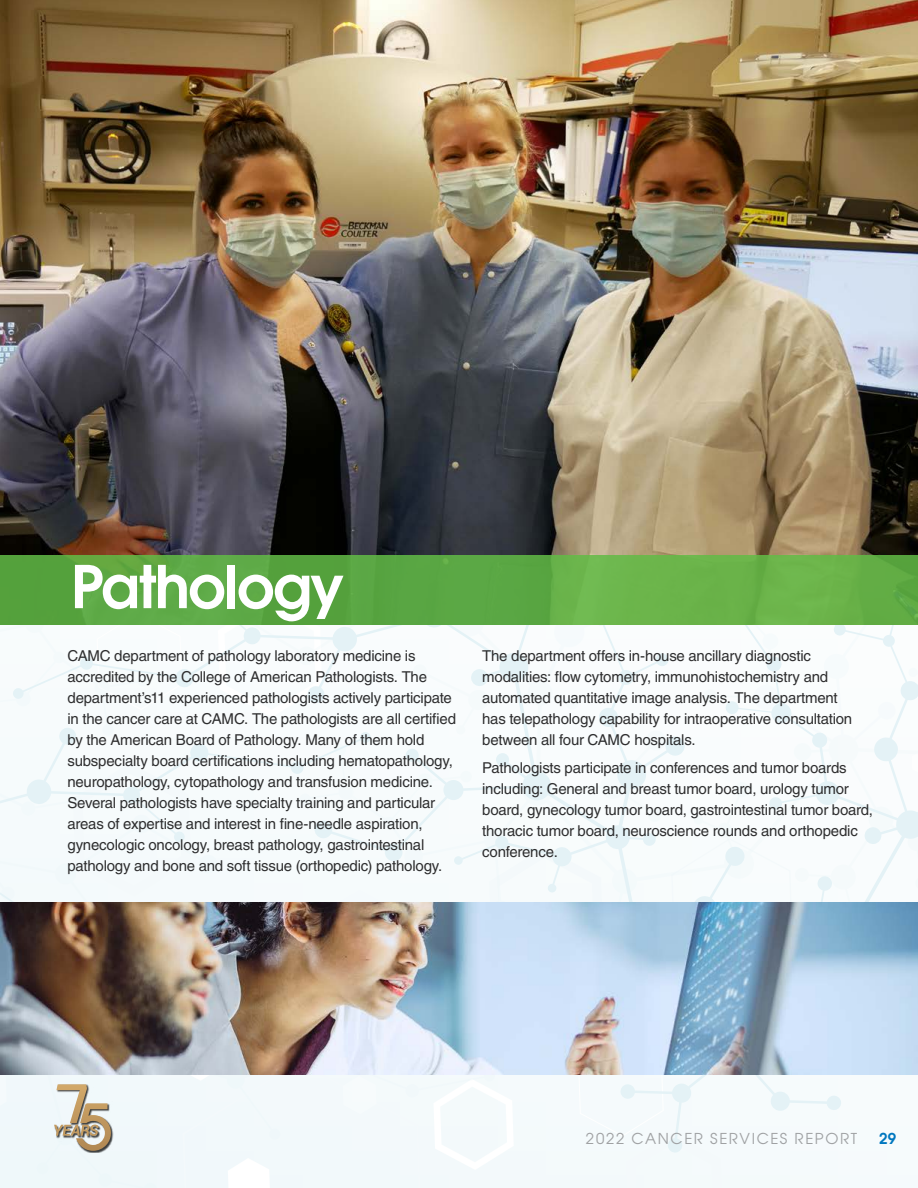
<style>
.page{position:relative;width:918px;height:1188px;background:#fff}
.page>*{position:absolute;margin:0;border:0;box-sizing:border-box;transform-origin:0 0}
.t1{font:600 58.5px "Avant Garde";letter-spacing:-.025em;color:#fff}
.t2{font:15px/21px "Helvetica LT Std";letter-spacing:-.015em;color:#2e2e2f}
.t3{font:15px "Avant Garde";letter-spacing:.11em;color:#9fa1a3}
.t4{font:600 15px "Avant Garde";color:#0077bf}
</style>
<div class="page">
<div style="left:0;top:1153px;width:790px;height:35px;background:#f3f9fb"></div>
<div style="left:0;top:624px;width:371px;height:548px;background:#f2f9fb"></div>
<svg style="left:13px;top:624px;width:905px;height:529px"></svg>
<div style="left:54px;top:1084px;width:59px;height:69px;background:#000;opacity:.75"></div>
<svg style="left:54px;top:1084px;width:58px;height:67px"></svg>
<img style="left:0;top:0;width:918px;height:555px">
<svg style="left:0;top:555px;width:918px;height:69px;background:#60ab45"></svg>
<img style="left:0;top:903px;width:918px;height:172px">
<h1 class="t1" style="left:71px;top:548px;width:275px">Pathology</h1>
<p class="t2" style="left:68px;top:645px;width:390px">CAMC department of pathology laboratory medicine is accredited by the College of American Pathologists. The department’s11 experienced pathologists actively participate in the cancer care at CAMC. The pathologists are all certified by the American Board of Pathology. Many of them hold subspecialty board certifications including hematopathology, neuropathology, cytopathology and transfusion medicine.<br>Several pathologists have specialty training and particular areas of expertise and interest in fine-needle aspiration, gynecologic oncology, breast pathology, gastrointestinal pathology and bone and soft tissue (orthopedic) pathology.</p>
<p class="t2" style="left:482px;top:645px;width:372px">The department offers in-house ancillary diagnostic modalities: flow cytometry, immunohistochemistry and automated quantitative image analysis. The department has telepathology capability for intraoperative consultation between all four CAMC hospitals.</p>
<p class="t2" style="left:482px;top:757px;width:392px">Pathologists participate in conferences and tumor boards including: General and breast tumor board, urology tumor board, gynecology tumor board, gastrointestinal tumor board, thoracic tumor board, neuroscience rounds and orthopedic conference.</p>
<p class="t3" style="left:586px;top:1129px;width:273px">2022 CANCER SERVICES REPORT</p>
<p class="t4" style="left:879px;top:1129px;width:18px">29</p>
</div>
